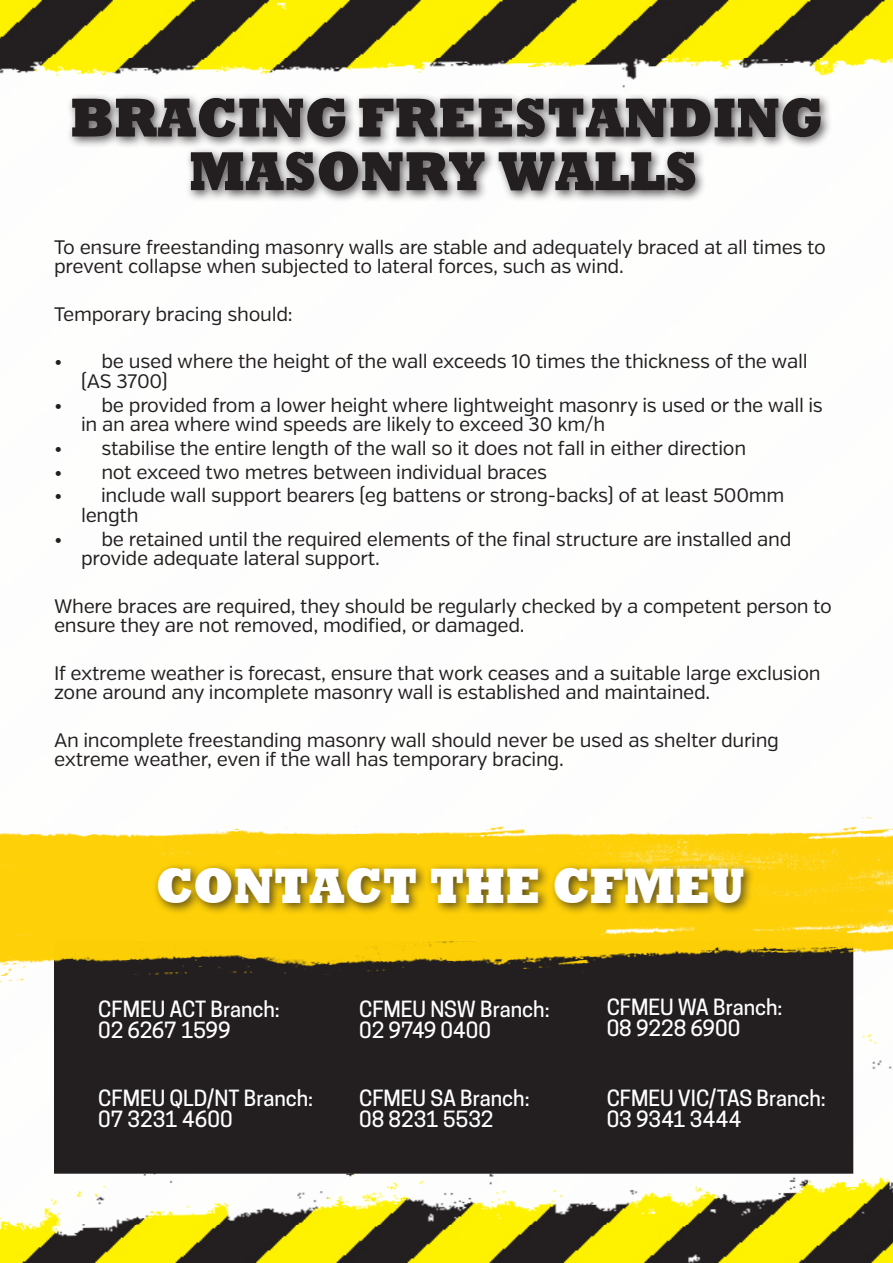
<style>
.page{position:relative;width:893px;height:1263px;background:#fff}
.page>*{position:absolute;margin:0;border:0;box-sizing:border-box;transform-origin:0 0}
.Body_final{font:800 55.65px/53.6px "Rockwell";color:#231f20;text-align:center;scale:.92 1}
.Body_final-2{font:800 51px "Rockwell";color:#fff;scale:.92 1}
.copy{font:500 21px/21px "Cooper Hewitt";color:#fff}
.copy-2{font:19.5px/19.5px "Verb";letter-spacing:-.015em;color:#231f20}
</style>
<div class="page">
<img style="left:0;top:0;width:893px;height:1263px">
<div style="left:55px;top:942px;width:797px;height:231px;background:#231f20"></div>
<img style="left:0;top:814px;width:893px;height:169px">
<div style="left:152px;top:862px;width:603px;height:54px;background:#231f20;opacity:.75"></div>
<div style="left:66px;top:93px;width:767px;height:110px;background:#231f20;opacity:.75"></div>
<p class="Body_final" style="left:70px;top:92px;width:820px">BRACING FREESTANDING<br>MASONRY WALLS</p>
<p class="copy-2" style="left:54px;top:237px;width:773px">To ensure freestanding masonry walls are stable and adequately braced at all times to prevent collapse when subjected to lateral forces, such as wind.</p>
<p class="copy-2" style="left:54px;top:304px;width:240px">Temporary bracing should:</p>
<p class="copy-2" style="left:81px;top:352px;width:728px;text-indent:-27px">• be used where the height of the wall exceeds 10 times the thickness of the wall (AS 3700)</p>
<p class="copy-2" style="left:81px;top:395px;width:743px;text-indent:-27px">• be provided from a lower height where lightweight masonry is used or the wall is in an area where wind speeds are likely to exceed 30 km/h</p>
<p class="copy-2" style="left:54px;top:438px;width:694px">• stabilise the entire length of the wall so it does not fall in either direction</p>
<p class="copy-2" style="left:54px;top:462px;width:495px">• not exceed two metres between individual braces</p>
<p class="copy-2" style="left:81px;top:486px;width:705px;text-indent:-27px">• include wall support bearers (eg battens or strong-backs) of at least 500mm length</p>
<p class="copy-2" style="left:81px;top:529px;width:712px;text-indent:-27px">• be retained until the required elements of the final structure are installed and provide adequate lateral support.</p>
<p class="copy-2" style="left:54px;top:596px;width:779px">Where braces are required, they should be regularly checked by a competent person to ensure they are not removed, modified, or damaged.</p>
<p class="copy-2" style="left:54px;top:663px;width:768px">If extreme weather is forecast, ensure that work ceases and a suitable large exclusion zone around any incomplete masonry wall is established and maintained.</p>
<p class="copy-2" style="left:54px;top:730px;width:727px">An incomplete freestanding masonry wall should never be used as shelter during extreme weather, even if the wall has temporary bracing.</p>
<p class="Body_final-2" style="left:156px;top:856px;width:642px">CONTACT THE CFMEU</p>
<p class="copy" style="left:98px;top:998px;width:183px">CFMEU ACT Branch:<br>02 6267 1599</p>
<p class="copy" style="left:98px;top:1087px;width:216px">CFMEU QLD/NT Branch:<br>07 3231 4600</p>
<p class="copy" style="left:359px;top:998px;width:192px">CFMEU NSW Branch:<br>02 9749 0400</p>
<p class="copy" style="left:359px;top:1087px;width:172px">CFMEU SA Branch:<br>08 8231 5532</p>
<p class="copy" style="left:607px;top:996px;width:177px">CFMEU WA Branch:<br>08 9228 6900</p>
<p class="copy" style="left:607px;top:1087px;width:221px">CFMEU VIC/TAS Branch:<br>03 9341 3444</p>
</div>
